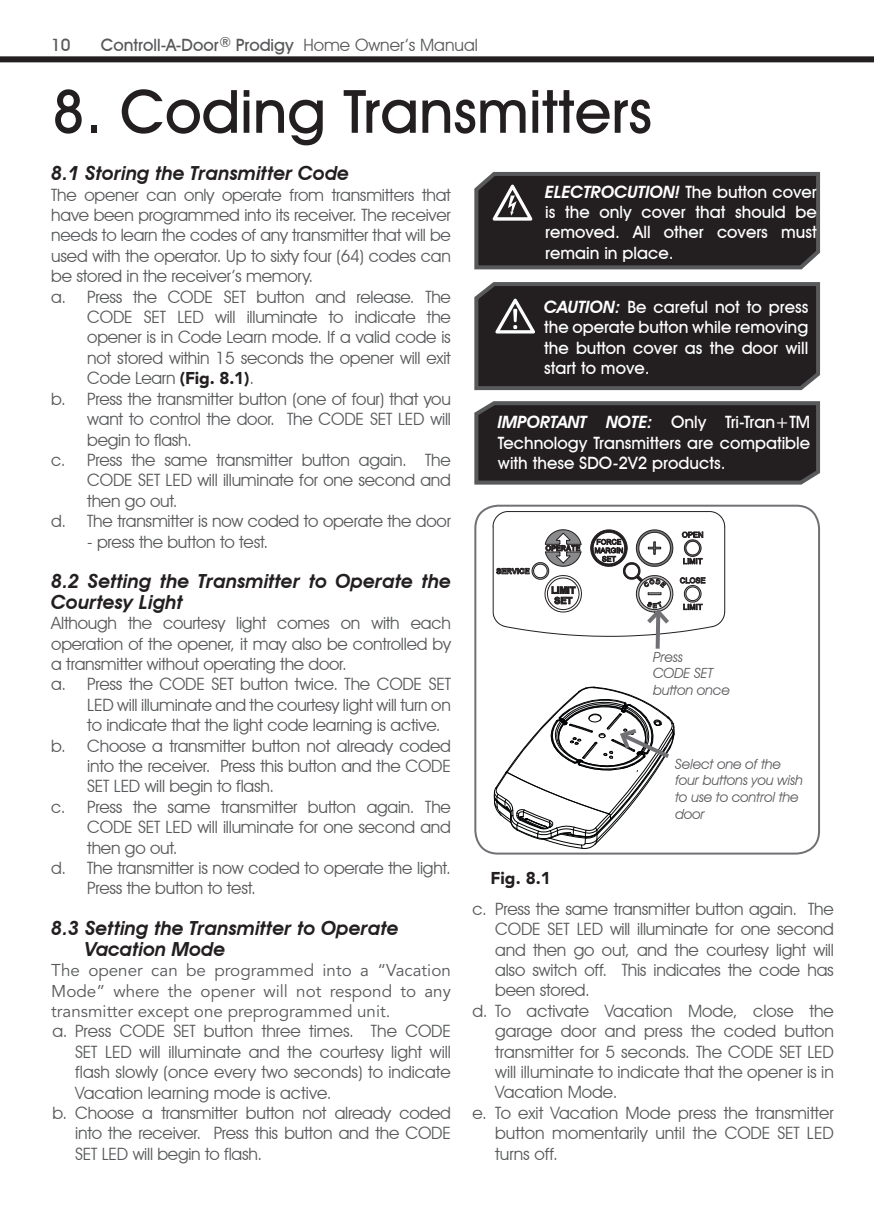
<style>
.page{position:relative;width:874px;height:1225px;background:#fff}
.page>*{position:absolute;margin:0;border:0;box-sizing:border-box;transform-origin:0 0}
.Page_Header{font:500 60px "Avant Garde IT Cby BT";color:#231f20}
.Contents_Text{font:italic 600 19.4px/20.4px "Avant Garde IT Cby BT";color:#231f20}
.Body_Copy{font:17px/20.4px "Avant Garde IT Cby BT";letter-spacing:-.015em;color:#58595b;text-align:justify}
.Warning{font:500 17px/20.4px "Avant Garde IT Cby BT";color:#fff;text-align:justify}
.Text_header{font:17px/20.4px "Avenir LT";color:#58595b;text-align:justify}
.t1{font:500 17px "Avant Garde IT Cby BT";color:#58595b}
.Body_Copy-2{font:900 17px "Avenir LT";color:#231f20}
.Fig__text{font:italic 14px/16.8px "Avant Garde IT Cby BT";letter-spacing:-.01em;color:#58595b}
.s1{font-weight:400}
.s2{font-family:"Avenir LT";font-weight:900;color:#231f20}
.s3{font-weight:600;font-style:italic}
</style>
<div class="page">
<div style="left:0;top:56px;width:873px;height:6px;background:#231f20"></div>
<div style="left:474px;top:505px;width:345px;height:349px;border:2px solid #717074;border-radius:23px"></div>
<svg style="left:492px;top:511px;width:233px;height:138px"></svg>
<svg style="left:493px;top:687px;width:181px;height:161px"></svg>
<svg style="left:474px;top:172px;width:347px;height:98px;background:#2f2b2d"></svg>
<svg style="left:474px;top:282px;width:347px;height:109px;background:#2e2b2c"></svg>
<svg style="left:474px;top:401px;width:347px;height:84px;background:#2c292a"></svg>
<p class="t1" style="left:51px;top:34px;width:21px">10</p>
<p class="t1" style="left:101px;top:34px;width:378px">Controll-A-Door<sup>®</sup> Prodigy <span class="s1">Home Owner’s Manual</span></p>
<p class="Page_Header" style="left:51px;top:75px;width:602px">8. Coding Transmitters</p>
<p class="Contents_Text" style="left:51px;top:163px;width:299px">8.1 Storing the Transmitter Code</p>
<p class="Body_Copy" style="left:51px;top:184px;width:401px">The opener can only operate from transmitters that have been programmed into its receiver. The receiver needs to learn the codes of any transmitter that will be used with the operator. Up to sixty four (64) codes can be stored in the receiver’s memory.</p>
<p class="Body_Copy" style="left:87px;top:286px;width:365px;text-indent:-36px">a. Press the CODE SET button and release. The CODE SET LED will illuminate to indicate the opener is in Code Learn mode. If a valid code is not stored within 15 seconds the opener will exit Code Learn <span class="s2">(Fig. 8.1)</span>.</p>
<p class="Body_Copy" style="left:87px;top:388px;width:365px;text-indent:-36px">b. Press the transmitter button (one of four) that you want to control the door. The CODE SET LED will begin to flash.</p>
<p class="Body_Copy" style="left:87px;top:449px;width:365px;text-indent:-36px">c. Press the same transmitter button again. The CODE SET LED will illuminate for one second and then go out.</p>
<p class="Body_Copy" style="left:51px;top:511px;width:401px">d. The transmitter is now coded to operate the door</p>
<p class="Body_Copy" style="left:87px;top:531px;width:182px">- press the button to test.</p>
<p class="Contents_Text" style="left:51px;top:571px;width:401px">8.2 Setting the Transmitter to Operate the<br>Courtesy Light</p>
<p class="Body_Copy" style="left:51px;top:613px;width:401px">Although the courtesy light comes on with each operation of the opener, it may also be controlled by a transmitter without operating the door.</p>
<p class="Body_Copy" style="left:87px;top:674px;width:365px;text-indent:-36px">a. Press the CODE SET button twice. The CODE SET LED will illuminate and the courtesy light will turn on to indicate that the light code learning is active.</p>
<p class="Body_Copy" style="left:87px;top:735px;width:365px;text-indent:-36px">b. Choose a transmitter button not already coded into the receiver. Press this button and the CODE SET LED will begin to flash.</p>
<p class="Body_Copy" style="left:87px;top:796px;width:365px;text-indent:-36px">c. Press the same transmitter button again. The CODE SET LED will illuminate for one second and then go out.</p>
<p class="Body_Copy" style="left:87px;top:857px;width:365px;text-indent:-36px">d. The transmitter is now coded to operate the light.<br>Press the button to test.</p>
<p class="Contents_Text" style="left:85px;top:918px;width:315px;text-indent:-34px">8.3 Setting the Transmitter to Operate<br>Vacation Mode</p>
<p class="Text_header" style="left:51px;top:960px;width:401px">The opener can be programmed into a “Vacation Mode” where the opener will not respond to any transmitter except one preprogrammed unit.</p>
<p class="Body_Copy" style="left:75px;top:1021px;width:377px;text-indent:-23px">a. Press CODE SET button three times. The CODE SET LED will illuminate and the courtesy light will flash slowly (once every two seconds) to indicate Vacation learning mode is active.</p>
<p class="Body_Copy" style="left:75px;top:1102px;width:377px;text-indent:-23px">b. Choose a transmitter button not already coded into the receiver. Press this button and the CODE SET LED will begin to flash.</p>
<p class="Warning" style="left:545px;top:181px;width:273px"><span class="s3">ELECTROCUTION!</span> The button cover is the only cover that should be removed. All other covers must remain in place.</p>
<p class="Warning" style="left:544px;top:297px;width:266px"><span class="s3">CAUTION:</span> Be careful not to press the operate button while removing the button cover as the door will start to move.</p>
<p class="Warning" style="left:497px;top:412px;width:313px"><span class="s3">IMPORTANT NOTE:</span> Only Tri-Tran+TM Technology Transmitters are compatible with these SDO-2V2 products.</p>
<p class="Fig__text" style="left:653px;top:648px;width:78px">Press<br>CODE SET button once</p>
<p class="Body_Copy-2" style="left:490px;top:868px;width:62px">Fig. 8.1</p>
<p class="Fig__text" style="left:674px;top:755px;width:129px">Select one of the four buttons you wish to use to control the door</p>
<p class="Body_Copy" style="left:495px;top:898px;width:340px;text-indent:-23px">c. Press the same transmitter button again. The CODE SET LED will illuminate for one second and then go out, and the courtesy light will also switch off. This indicates the code has been stored.</p>
<p class="Body_Copy" style="left:495px;top:1000px;width:340px;text-indent:-23px">d. To activate Vacation Mode, close the garage door and press the coded button transmitter for 5 seconds. The CODE SET LED will illuminate to indicate that the opener is in Vacation Mode.</p>
<p class="Body_Copy" style="left:495px;top:1102px;width:340px;text-indent:-23px">e. To exit Vacation Mode press the transmitter button momentarily until the CODE SET LED turns off.</p>
</div>
